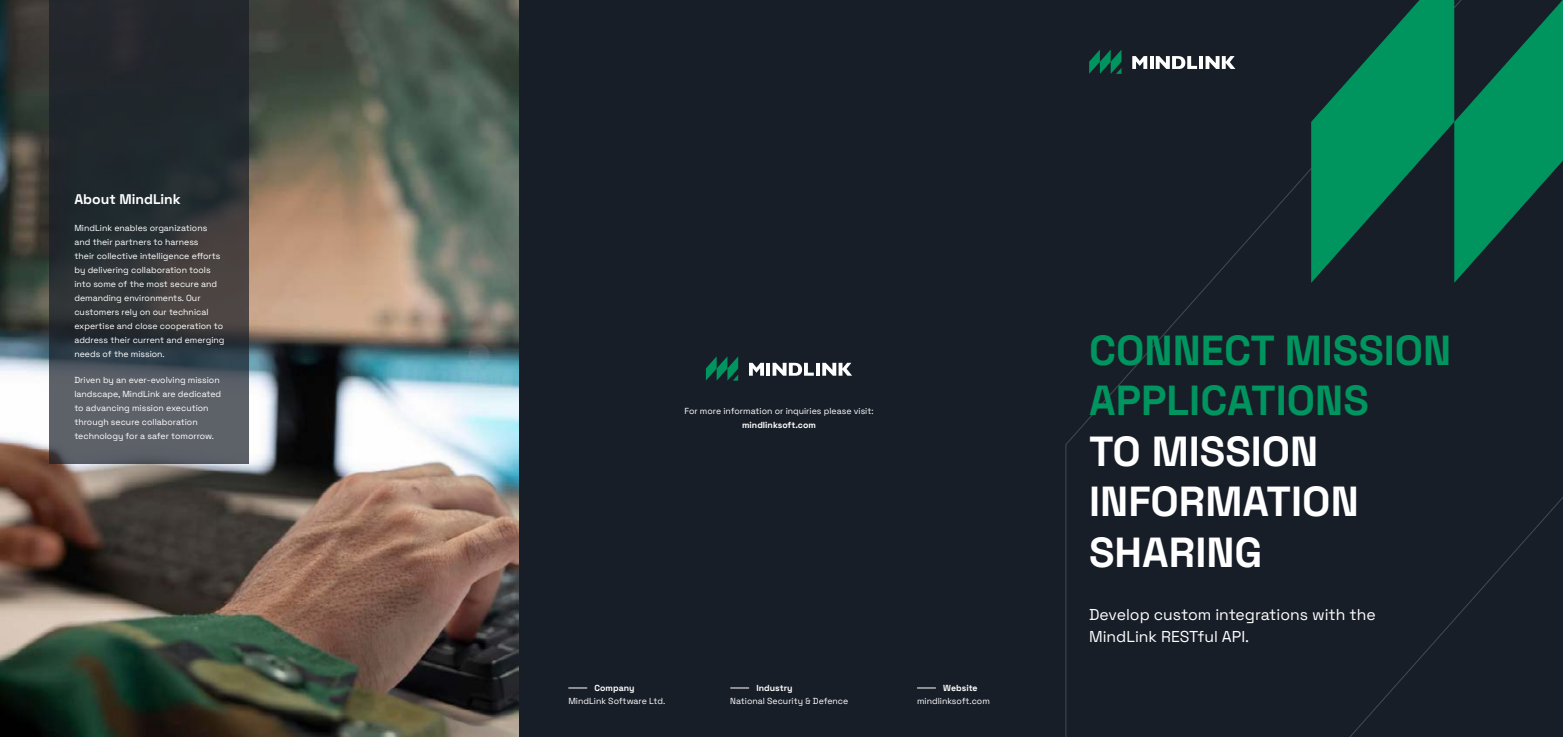
<style>
.page{position:relative;width:1563px;height:737px;background:#181e28}
.page>*{position:absolute;margin:0;border:0;box-sizing:border-box;transform-origin:0 0}
.t1{font:700 42px/50.4px "Space Grotesk";color:#fff}
.t2{font:700 42px/50.4px "Space Grotesk";color:#00945f}
.t3{font:15.75px/21.9px "Space Grotesk";color:#fff}
.t4{font:700 14px "Space Grotesk";color:#fff}
.t5{font:8.75px/14px "Space Grotesk";color:#fff}
.t6{font:700 8.75px "Space Grotesk";color:#fff}
</style>
<div class="page">
<img style="left:0;top:0;width:518px;height:737px">
<svg style="left:917px;top:688px;width:19px;height:1px"></svg>
<svg style="left:568px;top:688px;width:19px;height:1px"></svg>
<svg style="left:730px;top:688px;width:19px;height:1px"></svg>
<svg style="left:749px;top:363px;width:15px;height:13px"></svg>
<hr style="left:766px;top:363px;width:4px;height:13px;background:#fff">
<svg style="left:772px;top:363px;width:42px;height:13px"></svg>
<hr style="left:816px;top:363px;width:4px;height:13px;background:#fff">
<svg style="left:822px;top:363px;width:30px;height:13px"></svg>
<svg style="left:706px;top:356px;width:32px;height:24px"></svg>
<svg style="left:1065px;top:50px;width:498px;height:687px"></svg>
<svg style="left:1311px;top:0;width:252px;height:283px"></svg>
<svg style="left:50px;top:0;width:199px;height:464px;fill:#272e32"></svg>
<h3 class="t4" style="left:74px;top:188px;width:108px">About MindLink</h3>
<p class="t5" style="left:74px;top:220px;width:152px">MindLink enables organizations and their partners to harness<br>their collective intelligence efforts by delivering collaboration tools into some of the most secure and demanding environments. Our customers rely on our technical expertise and close cooperation to address their current and emerging needs of the mission.</p>
<p class="t5" style="left:74px;top:372px;width:148px">Driven by an ever-evolving mission landscape, MindLink are dedicated to advancing mission execution through secure collaboration technology for a safer tomorrow.</p>
<p class="t5" style="left:684px;top:403px;width:191px">For more information or inquiries please visit:</p>
<p class="t6" style="left:742px;top:418px;width:75px">mindlinksoft.com</p>
<p class="t6" style="left:594px;top:681px;width:41px">Company</p>
<p class="t5" style="left:568px;top:693px;width:98px">MindLink Software Ltd.</p>
<p class="t6" style="left:756px;top:681px;width:38px">Industry</p>
<p class="t5" style="left:730px;top:693px;width:120px">National Security &amp; Defence</p>
<p class="t6" style="left:943px;top:681px;width:36px">Website</p>
<p class="t5" style="left:917px;top:693px;width:74px">mindlinksoft.com</p>
<h1 class="t2" style="left:1089px;top:322px;width:364px">CONNECT MISSION<br>APPLICATIONS</h1>
<h1 class="t1" style="left:1089px;top:423px;width:271px">TO MISSION<br>INFORMATION<br>SHARING</h1>
<h2 class="t3" style="left:1089px;top:603px;width:288px">Develop custom integrations with the<br>MindLink RESTful API.</h2>
</div>
